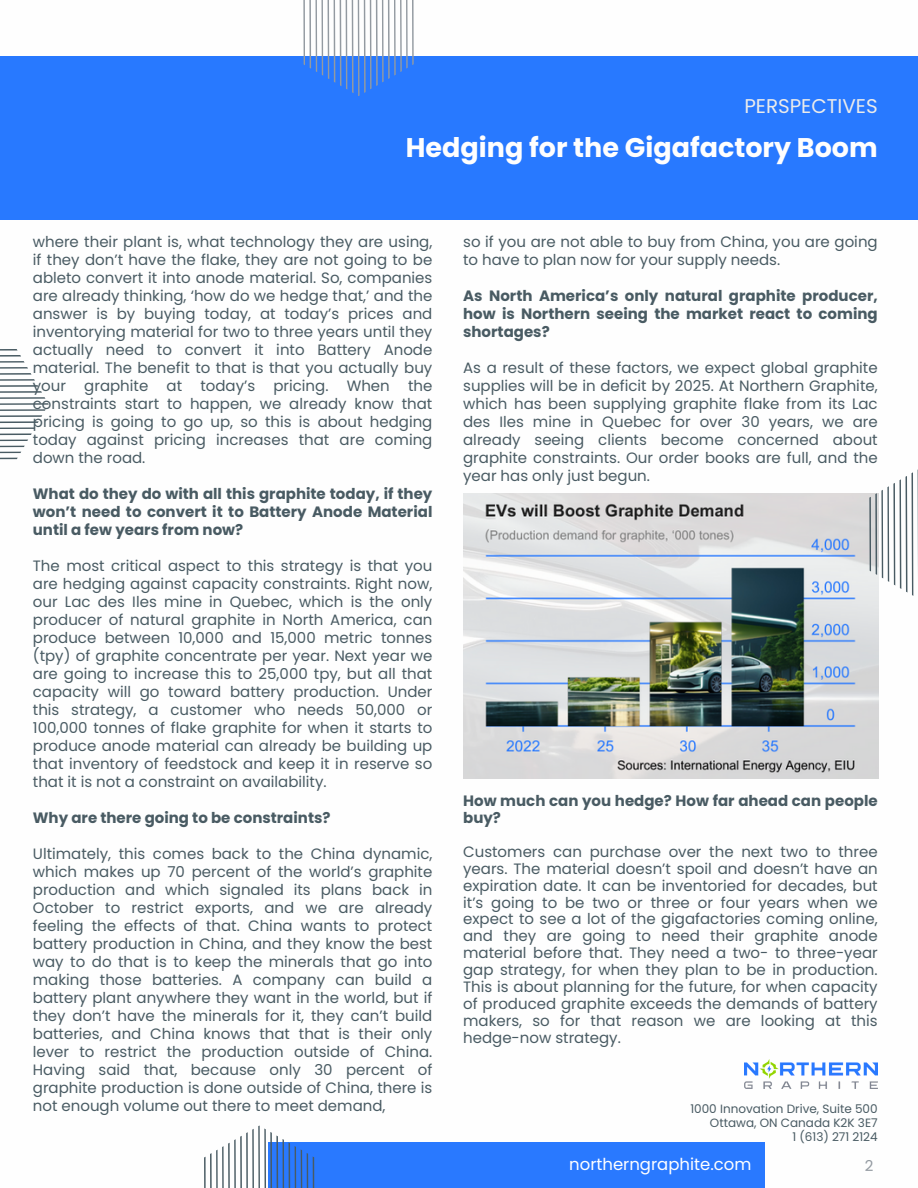
<style>
.page{position:relative;width:918px;height:1188px;background:#fff}
.page>*{position:absolute;margin:0;border:0;box-sizing:border-box;transform-origin:0 0}
.t1{font:700 27px "Poppins";color:#fefefe}
.t2{font:19.95px "Poppins";color:#ebebeb}
.t3{font:16.5px "Poppins";color:#fff}
.t4{font:15px/18px "Poppins";color:#495b63;text-align:justify}
.t5{font:700 15px/18px "Poppins";color:#495b63;text-align:justify}
.t6{font:15px "Poppins";color:#939aa1}
.t7{font:12px "Poppins";color:#495b63}
</style>
<div class="page">
<div style="left:0;top:56px;width:918px;height:164px;background:#2879ff"></div>
<div style="left:268px;top:1142px;width:496px;height:46px;background:#2979ff"></div>
<svg style="left:303px;top:0;width:110px;height:96px"></svg>
<svg style="left:204px;top:1126px;width:110px;height:62px"></svg>
<svg style="left:0;top:349px;width:49px;height:110px"></svg>
<img style="left:463px;top:494px;width:415px;height:284px">
<svg style="left:869px;top:469px;width:49px;height:133px"></svg>
<img style="left:745px;top:1060px;width:133px;height:29px">
<h1 class="t2" style="left:744px;top:92px;width:135px">PERSPECTIVES</h1>
<h4 class="t1" style="left:406px;top:128px;width:473px">Hedging for the Gigafactory Boom</h4>
<h3 class="t4" style="left:33px;top:232px;width:401px">where their plant is, what technology they are using, if they don’t have the flake, they are not going to be ableto convert it into anode material. So, companies are already thinking, ‘how do we hedge that,’ and the answer is by buying today, at today’s prices and inventorying material for two to three years until they actually need to convert it into Battery Anode material. The benefit to that is that you actually buy your graphite at today’s pricing. When the constraints start to happen, we already know that pricing is going to go up, so this is about hedging today against pricing increases that are coming down the road.</h3>
<h4 class="t5" style="left:33px;top:484px;width:401px">What do they do with all this graphite today, if they won’t need to convert it to Battery Anode Material until a few years from now?</h4>
<h4 class="t4" style="left:33px;top:556px;width:401px">The most critical aspect to this strategy is that you are hedging against capacity constraints. Right now, our Lac des Iles mine in Quebec, which is the only producer of natural graphite in North America, can produce between 10,000 and 15,000 metric tonnes (tpy) of graphite concentrate per year. Next year we are going to increase this to 25,000 tpy, but all that capacity will go toward battery production. Under this strategy, a customer who needs 50,000 or 100,000 tonnes of flake graphite for when it starts to produce anode material can already be building up that inventory of feedstock and keep it in reserve so that it is not a constraint on availability.</h4>
<h3 class="t5" style="left:33px;top:808px;width:299px">Why are there going to be constraints?</h3>
<h4 class="t4" style="left:33px;top:844px;width:401px">Ultimately, this comes back to the China dynamic, which makes up 70 percent of the world’s graphite production and which signaled its plans back in October to restrict exports, and we are already feeling the effects of that. China wants to protect battery production in China, and they know the best way to do that is to keep the minerals that go into making those batteries. A company can build a battery plant anywhere they want in the world, but if they don’t have the minerals for it, they can’t build batteries, and China knows that that is their only lever to restrict the production outside of China.<br>Having said that, because only 30 percent of graphite production is done outside of China, there is not enough volume out there to meet demand,</h4>
<p class="t4" style="left:463px;top:232px;width:416px">so if you are not able to buy from China, you are going to have to plan now for your supply needs.</p>
<p class="t5" style="left:463px;top:286px;width:416px">As North America’s only natural graphite producer, how is Northern seeing the market react to coming shortages?</p>
<p class="t4" style="left:463px;top:358px;width:416px">As a result of these factors, we expect global graphite supplies will be in deficit by 2025. At Northern Graphite, which has been supplying graphite flake from its Lac des Iles mine in Quebec for over 30 years, we are already seeing clients become concerned about graphite constraints. Our order books are full, and the year has only just begun.</p>
<h3 class="t5" style="left:463px;top:793px;width:416px;line-height:16.8px">How much can you hedge? How far ahead can people buy?</h3>
<h4 class="t4" style="left:463px;top:843px;width:416px;line-height:16.8px">Customers can purchase over the next two to three years. The material doesn’t spoil and doesn’t have an expiration date. It can be inventoried for decades, but it’s going to be two or three or four years when we expect to see a lot of the gigafactories coming online, and they are going to need their graphite anode material before that. They need a two- to three-year gap strategy, for when they plan to be in production.<br>This is about planning for the future, for when capacity of produced graphite exceeds the demands of battery makers, so for that reason we are looking at this hedge-now strategy.</h4>
<p class="t7" style="left:690px;top:1100px;width:189px">1000 Innovation Drive, Suite 500</p>
<p class="t7" style="left:710px;top:1114px;width:169px">Ottawa, ON Canada K2K 3E7</p>
<p class="t7" style="left:792px;top:1128px;width:87px">1 (613) 271 2124</p>
<h3 class="t3" style="left:569px;top:1153px;width:184px">northerngraphite.com</h3>
<h4 class="t6" style="left:865px;top:1155px;width:10px">2</h4>
</div>
